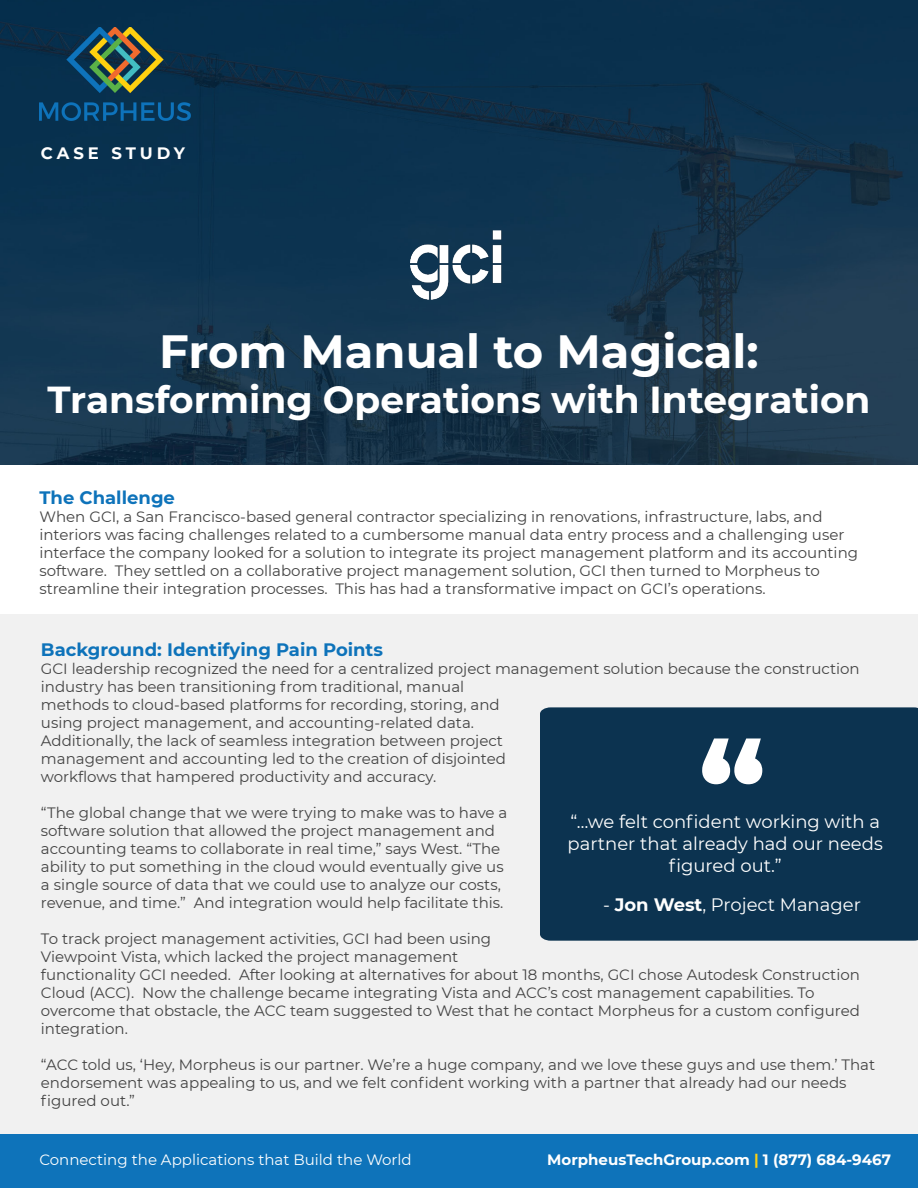
<style>
.page{position:relative;width:918px;height:1188px;background:#fff}
.page>*{position:absolute;margin:0;border:0;box-sizing:border-box;transform-origin:0 0}
.t1{font:700 46.5px "Montserrat";color:#fff}
.t2{font:700 37.5px "Montserrat";color:#fff}
.t3{font:18px/21.6px "Montserrat";color:#fff;text-align:center}
.t4{font:700 18px "Montserrat";color:#0e73ba}
.t5{font:700 16.5px "Montserrat";letter-spacing:.23em;color:#fff}
.t6{font:15px/18px "Montserrat";color:#434343}
.t7{font:15px "Montserrat";color:#fff}
.t8{font:700 15px "Montserrat";color:#fff}
.s1{font-weight:700}
.s2{color:#ffd10f}
</style>
<div class="page">
<img style="left:0;top:0;width:918px;height:464px">
<img style="left:39px;top:27px;width:151px;height:95px">
<div style="left:0;top:1134px;width:918px;height:54px;background:#0e73ba"></div>
<div style="left:0;top:615px;width:918px;height:519px;background:#f1f1f1"></div>
<div style="left:540px;top:707px;width:378px;height:234px;background:#0c3350"></div>
<svg style="left:702px;top:738px;width:60px;height:46px"></svg>
<img style="left:410px;top:230px;width:91px;height:70px">
<p class="t5" style="left:41px;top:141px;width:146px">CASE STUDY</p>
<p class="t1" style="left:159px;top:318px;width:601px">From Manual to Magical:</p>
<p class="t2" style="left:47px;top:373px;width:825px">Transforming Operations with Integration</p>
<p class="t4" style="left:39px;top:485px;width:137px">The Challenge</p>
<p class="t6" style="left:39px;top:507px;width:820px">When GCI, a San Francisco-based general contractor specializing in renovations, infrastructure, labs, and interiors was facing challenges related to a cumbersome manual data entry process and a challenging user interface the company looked for a solution to integrate its project management platform and its accounting software. They settled on a collaborative project management solution, GCI then turned to Morpheus to streamline their integration processes. This has had a transformative impact on GCI’s operations.</p>
<p class="t4" style="left:41px;top:636px;width:344px">Background: Identifying Pain Points</p>
<p class="t6" style="left:41px;top:659px;width:820px">GCI leadership recognized the need for a centralized project management solution because the construction industry has been transitioning from traditional, manual<br>methods to cloud-based platforms for recording, storing, and<br>using project management, and accounting-related data.<br>Additionally, the lack of seamless integration between project<br>management and accounting led to the creation of disjointed<br>workflows that hampered productivity and accuracy.</p>
<p class="t6" style="left:41px;top:803px;width:468px">“The global change that we were trying to make was to have a software solution that allowed the project management and accounting teams to collaborate in real time,” says West. “The ability to put something in the cloud would eventually give us a single source of data that we could use to analyze our costs, revenue, and time.” And integration would help facilitate this.</p>
<p class="t6" style="left:41px;top:929px;width:821px">To track project management activities, GCI had been using<br>Viewpoint Vista, which lacked the project management<br>functionality GCI needed. After looking at alternatives for about 18 months, GCI chose Autodesk Construction Cloud (ACC). Now the challenge became integrating Vista and ACC’s cost management capabilities. To overcome that obstacle, the ACC team suggested to West that he contact Morpheus for a custom configured integration.</p>
<p class="t6" style="left:41px;top:1055px;width:836px">“ACC told us, ‘Hey, Morpheus is our partner. We’re a huge company, and we love these guys and use them.’ That endorsement was appealing to us, and we felt confident working with a partner that already had our needs figured out.”</p>
<p class="t3" style="left:568px;top:811px;width:317px">“…we felt confident working with a partner that already had our needs figured out.”</p>
<p class="t3" style="left:603px;top:893px;width:259px">- <span class="s1">Jon West</span>, Project Manager</p>
<p class="t7" style="left:39px;top:1149px;width:374px">Connecting the Applications that Build the World</p>
<p class="t8" style="left:547px;top:1149px;width:345px">MorpheusTechGroup.com <span class="s2">|</span> 1 (877) 684-9467</p>
</div>
